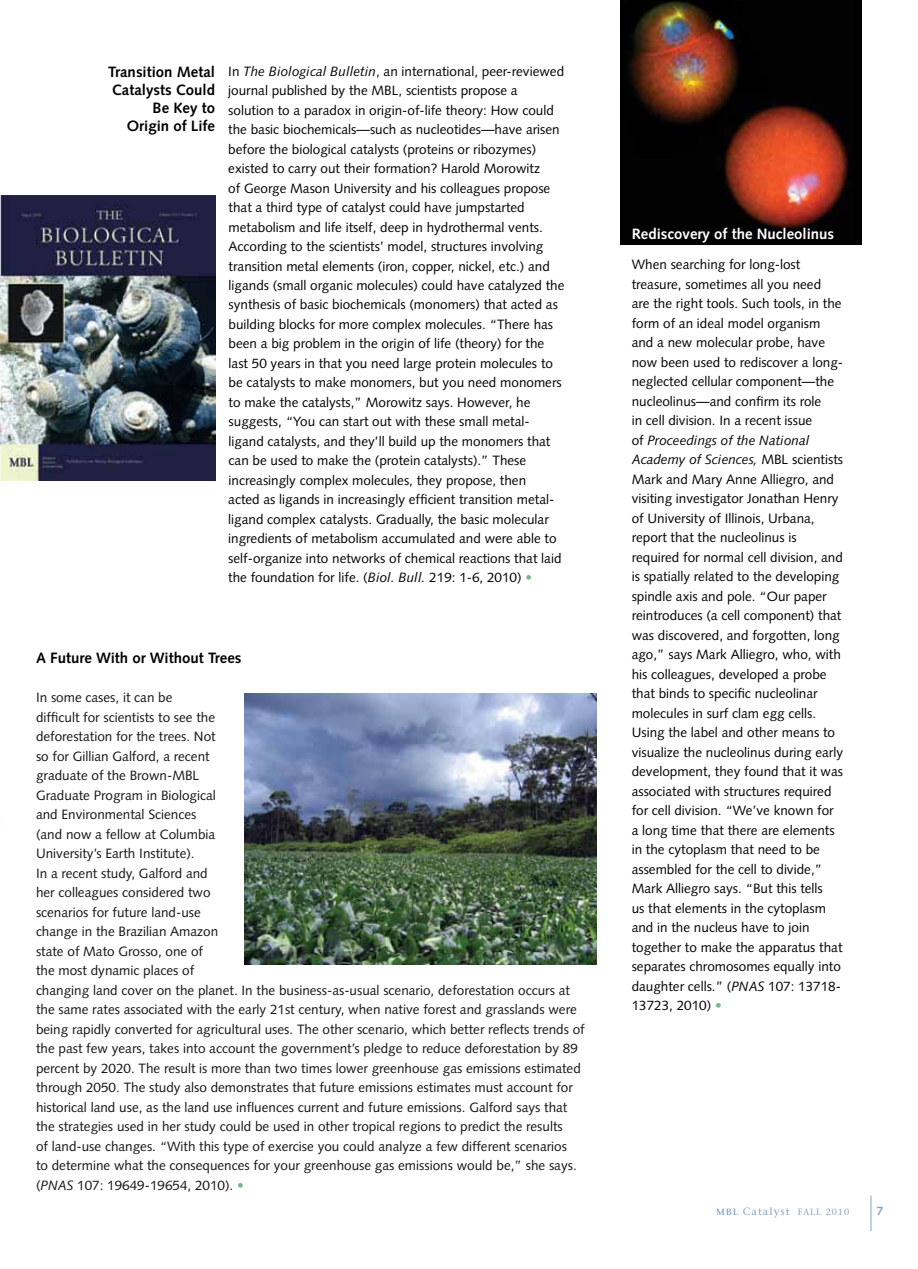
<style>
.page{position:relative;width:918px;height:1269px;background:#fff}
.page>*{position:absolute;margin:0;border:0;box-sizing:border-box;transform-origin:0 0}
.t1{font:700 15px/18px "Syntax";color:#000;text-align:right}
.t2{font:700 15px "Syntax";color:#fff}
.t3{font:13.5px/19.5px "Syntax";color:#000}
.t4{font:13.5px/19.5px "Syntax";color:#141414}
.t5{font:700 12px "Syntax";color:#83a2c6}
.t6{font:10.5px "Stone Serif";letter-spacing:.1em;color:#83a2c6}
.t7{font:9px "Stone Serif";color:#83a2c6}
.s1{font-style:italic}
.s2{color:#78b48b}
.s3{font-weight:600;font-size:9px}
.s4{font-size:9px}
</style>
<div class="page">
<img style="left:620px;top:0;width:241px;height:245px">
<img style="left:245px;top:694px;width:352px;height:270px">
<img style="left:0;top:195px;width:215px;height:285px">
<hr style="left:871px;top:1196px;width:1px;height:35px;background:#83a2c6">
<p class="t1" style="left:108px;top:63px;width:108px">Transition Metal<br>Catalysts Could<br>Be Key to<br>Origin of Life</p>
<p class="t3" style="left:228px;top:61px;width:338px">In <span class="s1">The Biological Bulletin</span>, an international, peer-reviewed journal published by the MBL, scientists propose a solution to a paradox in origin-of-life theory: How could the basic biochemicals—such as nucleotides—have arisen before the biological catalysts (proteins or ribozymes) existed to carry out their formation? Harold Morowitz<br>of George Mason University and his colleagues propose that a third type of catalyst could have jumpstarted metabolism and life itself, deep in hydrothermal vents.<br>According to the scientists’ model, structures involving transition metal elements (iron, copper, nickel, etc.) and ligands (small organic molecules) could have catalyzed the synthesis of basic biochemicals (monomers) that acted as building blocks for more complex molecules. “There has been a big problem in the origin of life (theory) for the last 50 years in that you need large protein molecules to be catalysts to make monomers, but you need monomers to make the catalysts,” Morowitz says. However, he suggests, “You can start out with these small metal&shy;ligand catalysts, and they’ll build up the monomers that can be used to make the (protein catalysts).” These increasingly complex molecules, they propose, then<br>acted as ligands in increasingly efficient transition metal&shy;ligand complex catalysts. Gradually, the basic molecular ingredients of metabolism accumulated and were able to self-organize into networks of chemical reactions that laid the foundation for life. (<span class="s1">Biol. Bull.</span> 219: 1-6, 2010) <span class="s2">•</span></p>
<p class="t1" style="left:36px;top:649px;width:207px">A Future With or Without Trees</p>
<p class="t4" style="left:36px;top:688px;width:550px">In some cases, it can be<br>difficult for scientists to see the<br>deforestation for the trees. Not<br>so for Gillian Galford, a recent<br>graduate of the Brown-MBL<br>Graduate Program in Biological<br>and Environmental Sciences<br>(and now a fellow at Columbia<br>University’s Earth Institute).<br>In a recent study, Galford and<br>her colleagues considered two<br>scenarios for future land-use<br>change in the Brazilian Amazon<br>state of Mato Grosso, one of<br>the most dynamic places of<br>changing land cover on the planet. In the business-as-usual scenario, deforestation occurs at the same rates associated with the early 21st century, when native forest and grasslands were being rapidly converted for agricultural uses. The other scenario, which better reflects trends of the past few years, takes into account the government’s pledge to reduce deforestation by 89 percent by 2020. The result is more than two times lower greenhouse gas emissions estimated through 2050. The study also demonstrates that future emissions estimates must account for historical land use, as the land use influences current and future emissions. Galford says that the strategies used in her study could be used in other tropical regions to predict the results<br>of land-use changes. “With this type of exercise you could analyze a few different scenarios<br>to determine what the consequences for your greenhouse gas emissions would be,” she says. (<span class="s1">PNAS</span> 107: 19649-19654, 2010). <span class="s2">•</span></p>
<p class="t2" style="left:632px;top:225px;width:204px">Rediscovery of the Nucleolinus</p>
<p class="t3" style="left:632px;top:255px;width:213px">When searching for long-lost treasure, sometimes all you need<br>are the right tools. Such tools, in the form of an ideal model organism and a new molecular probe, have now been used to rediscover a long&shy;neglected cellular component—the nucleolinus—and confirm its role<br>in cell division. In a recent issue<br>of <span class="s1">Proceedings of the National Academy of Sciences,</span> MBL scientists Mark and Mary Anne Alliegro, and visiting investigator Jonathan Henry of University of Illinois, Urbana, report that the nucleolinus is required for normal cell division, and is spatially related to the developing spindle axis and pole. “Our paper reintroduces (a cell component) that was discovered, and forgotten, long ago,” says Mark Alliegro, who, with his colleagues, developed a probe that binds to specific nucleolinar molecules in surf clam egg cells.<br>Using the label and other means to visualize the nucleolinus during early development, they found that it was associated with structures required for cell division. “We’ve known for a long time that there are elements in the cytoplasm that need to be assembled for the cell to divide,” Mark Alliegro says. “But this tells<br>us that elements in the cytoplasm and in the nucleus have to join together to make the apparatus that separates chromosomes equally into daughter cells.” (<span class="s1">PNAS</span> 107: 13718- 13723, 2010) <span class="s2">•</span></p>
<p class="t6" style="left:716px;top:1205px;width:95px"><span class="s3">MBL</span> Catalyst <span class="s4">Fall</span></p>
<p class="t7" style="left:826px;top:1207px;width:25px">2010</p>
<p class="t5" style="left:877px;top:1204px;width:8px">7</p>
</div>
